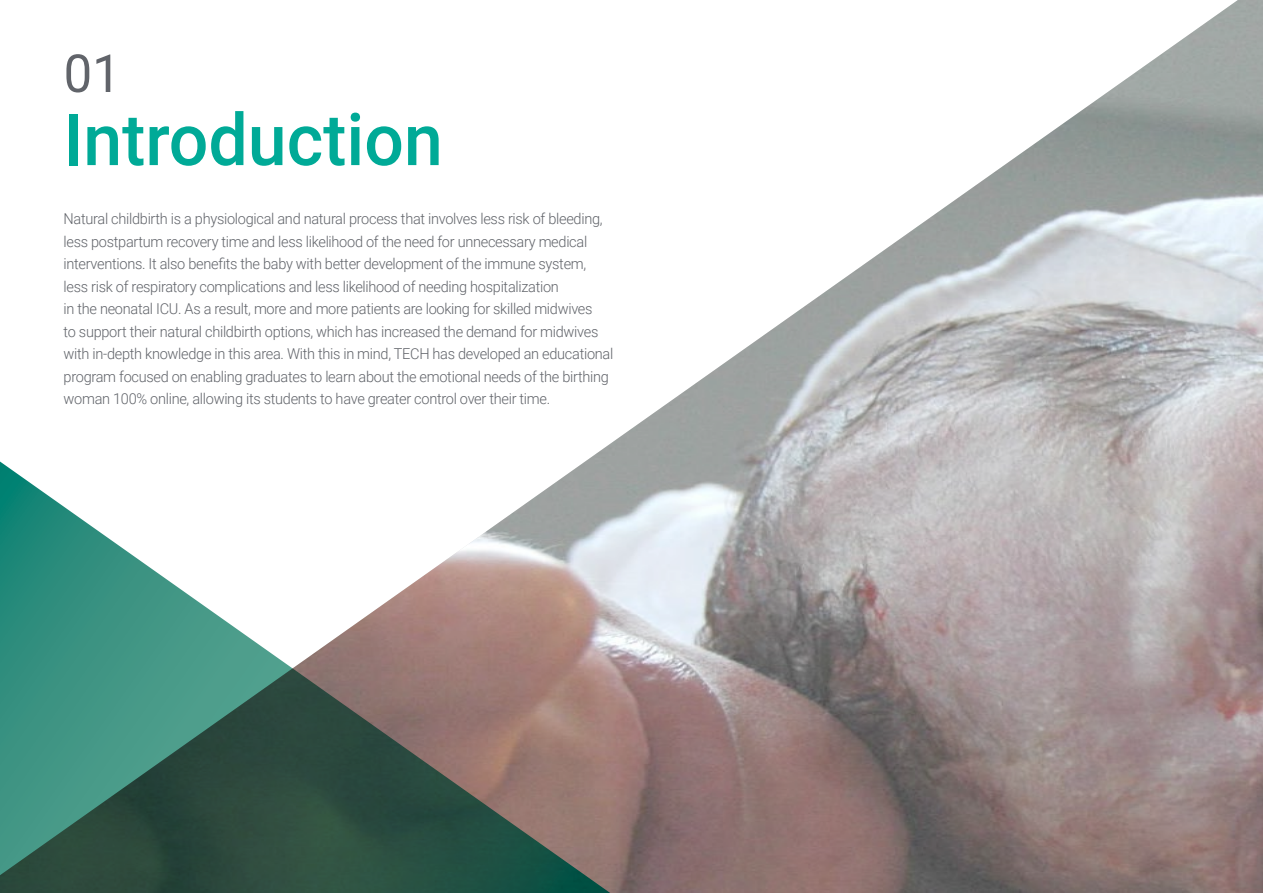
<style>
.page{position:relative;width:1263px;height:893px;background:#fff}
.page>*{position:absolute;margin:0;border:0;box-sizing:border-box;transform-origin:0 0}
.t1{font:500 72px "Roboto";color:#00aa97}
.t2{font:52.5px "Roboto";color:#61646a}
.t3{font:300 15px/22.5px "Roboto";letter-spacing:-.02em;color:#61646a}
</style>
<div class="page">
<img style="left:607px;top:0;width:656px;height:893px">
<svg style="left:0;top:446px;width:640px;height:447px"></svg>
<h2 class="t2" style="left:64px;top:37px;width:59px">01</h2>
<h1 class="t1" style="left:64px;top:89px;width:381px">Introduction</h1>
<p class="t3" style="left:64px;top:207px;width:551px">Natural childbirth is a physiological and natural process that involves less risk of bleeding, less postpartum recovery time and less likelihood of the need for unnecessary medical interventions. It also benefits the baby with better development of the immune system, less risk of respiratory complications and less likelihood of needing hospitalization<br>in the neonatal ICU. As a result, more and more patients are looking for skilled midwives<br>to support their natural childbirth options, which has increased the demand for midwives with in-depth knowledge in this area. With this in mind, TECH has developed an educational program focused on enabling graduates to learn about the emotional needs of the birthing woman 100% online, allowing its students to have greater control over their time.</p>
</div>
